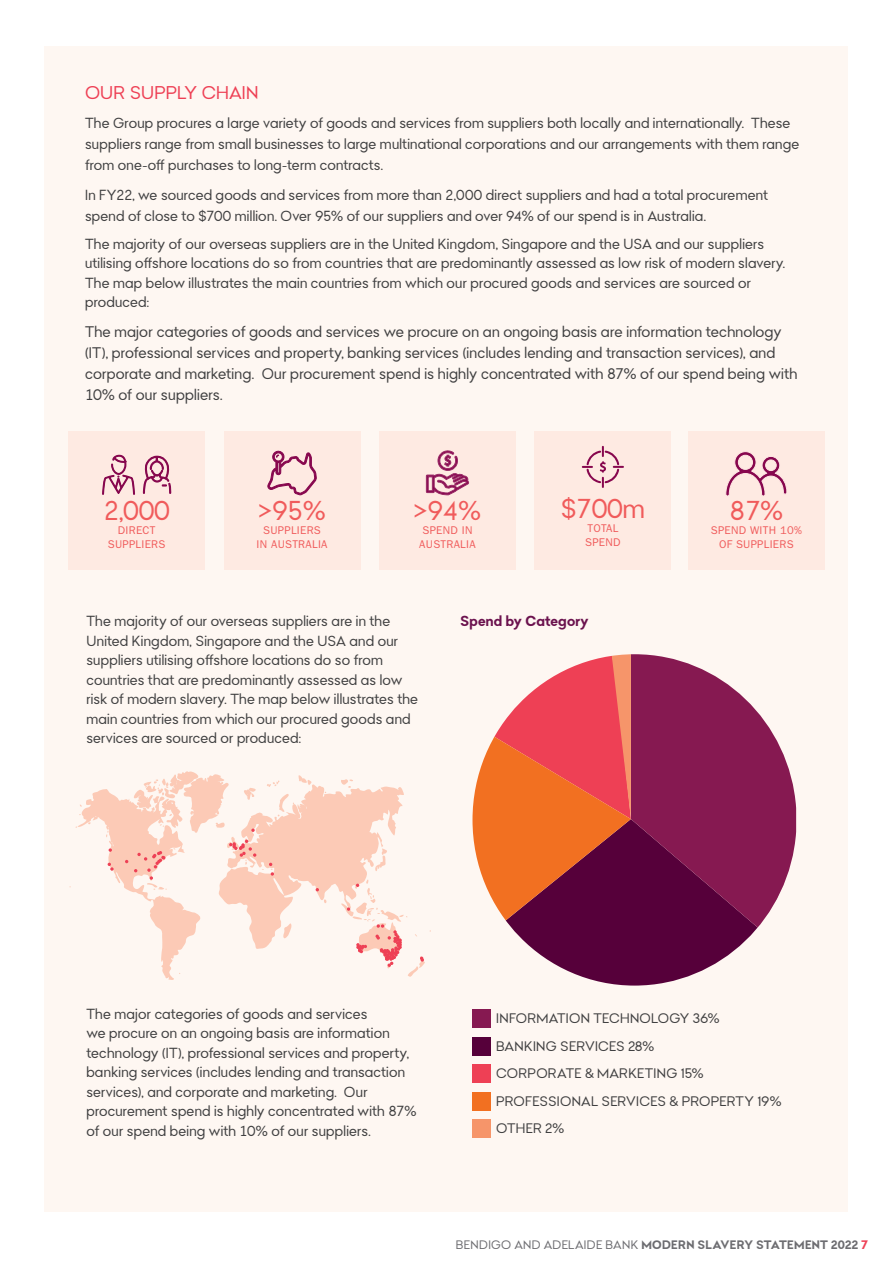
<style>
.page{position:relative;width:893px;height:1263px;background:#fff}
.page>*{position:absolute;margin:0;border:0;box-sizing:border-box;transform-origin:0 0}
._4_Text_9_11_black{font:26.7px "Bendigo Sans";color:#f05b5b}
.Body_copy{font:18px "Bendigo Sans";letter-spacing:.005em;color:#ee4055}
.t1{font:15px/21px "Bendigo Sans";letter-spacing:.015em;color:#404041}
.Body_copy-2{font:14.25px/19.5px "Bendigo Sans";letter-spacing:.015em;color:#404041}
.Heading_3{font:700 14.25px "Bendigo Sans";letter-spacing:.015em;color:#6b124e}
.t2{font:13.5px "Bendigo Sans";letter-spacing:.015em;color:#404041}
.t3{font:700 12px "Bendigo Sans";letter-spacing:.02em;color:#6d6d71}
._4_Text_9_11_black-2{font:11.25px/14px "Franklin Gothic";letter-spacing:.025em;color:#f05b5b;text-align:center}
.s1{font-weight:400}
.s2{color:#ee4055}
</style>
<div class="page">
<div style="left:45px;top:47px;width:803px;height:1165px;background:#fef7f2"></div>
<div style="left:68px;top:432px;width:137px;height:138px;background:#feeae2"></div>
<svg style="left:102px;top:454px;width:70px;height:41px"></svg>
<div style="left:224px;top:432px;width:136px;height:138px;background:#feeae2"></div>
<svg style="left:267px;top:450px;width:50px;height:45px"></svg>
<div style="left:535px;top:432px;width:136px;height:138px;background:#feeae2"></div>
<svg style="left:582px;top:446px;width:42px;height:42px"></svg>
<div style="left:379px;top:432px;width:137px;height:138px;background:#feeae2"></div>
<svg style="left:426px;top:450px;width:43px;height:45px"></svg>
<div style="left:688px;top:432px;width:137px;height:138px;background:#feeae2"></div>
<svg style="left:725px;top:451px;width:62px;height:45px"></svg>
<svg style="left:69px;top:771px;width:362px;height:209px"></svg>
<div style="left:472px;top:1009px;width:19px;height:19px;background:#861951"></div>
<div style="left:472px;top:1064px;width:19px;height:19px;background:#ee4055"></div>
<div style="left:472px;top:1037px;width:19px;height:18px;background:#56003a"></div>
<div style="left:472px;top:1092px;width:19px;height:18px;background:#f27021"></div>
<div style="left:472px;top:1119px;width:19px;height:19px;background:#f6956a"></div>
<svg style="left:760px;top:715px;width:36px;height:210px;fill:#861951"></svg>
<svg style="left:472px;top:654px;width:288px;height:331px"></svg>
<p class="Body_copy" style="left:85px;top:81px;width:175px">OUR SUPPLY CHAIN</p>
<p class="Body_copy-2" style="left:85px;top:112px;width:716px;line-height:21px">The Group procures a large variety of goods and services from suppliers both locally and internationally. These suppliers range from small businesses to large multinational corporations and our arrangements with them range from one-off purchases to long-term contracts.</p>
<p class="Body_copy-2" style="left:85px;top:184px;width:685px;line-height:21px">In FY22, we sourced goods and services from more than 2,000 direct suppliers and had a total procurement spend of close to $700 million. Over 95% of our suppliers and over 94% of our spend is in Australia.</p>
<p class="Body_copy-2" style="left:85px;top:234px;width:702px">The majority of our overseas suppliers are in the United Kingdom, Singapore and the USA and our suppliers utilising offshore locations do so from countries that are predominantly assessed as low risk of modern slavery.<br>The map below illustrates the main countries from which our procured goods and services are sourced or produced:</p>
<p class="t1" style="left:85px;top:321px;width:714px">The major categories of goods and services we procure on an ongoing basis are information technology (IT), professional services and property, banking services (includes lending and transaction services), and corporate and marketing. Our procurement spend is highly concentrated with 87% of our spend being with 10% of our suppliers.</p>
<p class="_4_Text_9_11_black" style="left:104px;top:493px;width:68px">2,000</p>
<p class="_4_Text_9_11_black" style="left:259px;top:493px;width:68px">&gt;95%</p>
<p class="_4_Text_9_11_black-2" style="left:257px;top:523px;width:72px">SUPPLIERS<br>IN AUSTRALIA</p>
<p class="_4_Text_9_11_black-2" style="left:108px;top:523px;width:59px">DIRECT<br>SUPPLIERS</p>
<p class="_4_Text_9_11_black" style="left:414px;top:493px;width:68px">&gt;94%</p>
<p class="_4_Text_9_11_black-2" style="left:419px;top:523px;width:58px;text-align:left">SPEND IN<br>AUSTRALIA</p>
<p class="_4_Text_9_11_black" style="left:561px;top:492px;width:85px">$700m</p>
<p class="_4_Text_9_11_black-2" style="left:585px;top:521px;width:37px;text-align:left">TOTAL<br>SPEND</p>
<p class="Body_copy-2" style="left:86px;top:611px;width:333px">The majority of our overseas suppliers are in the United Kingdom, Singapore and the USA and our suppliers utilising offshore locations do so from countries that are predominantly assessed as low risk of modern slavery. The map below illustrates the main countries from which our procured goods and services are sourced or produced:</p>
<p class="Heading_3" style="left:460px;top:612px;width:130px">Spend by Category</p>
<p class="_4_Text_9_11_black" style="left:730px;top:493px;width:55px">87%</p>
<p class="_4_Text_9_11_black-2" style="left:711px;top:523px;width:93px">SPEND WITH 10%<br>OF SUPPLIERS</p>
<p class="Body_copy-2" style="left:86px;top:1004px;width:331px">The major categories of goods and services<br>we procure on an ongoing basis are information technology (IT), professional services and property, banking services (includes lending and transaction services), and corporate and marketing. Our procurement spend is highly concentrated with 87% of our spend being with 10% of our suppliers.</p>
<p class="t2" style="left:496px;top:1010px;width:225px">INFORMATION TECHNOLOGY 36%</p>
<p class="t2" style="left:496px;top:1038px;width:160px">BANKING SERVICES 28%</p>
<p class="t2" style="left:496px;top:1065px;width:209px">CORPORATE &amp; MARKETING 15%</p>
<p class="t2" style="left:496px;top:1093px;width:287px">PROFESSIONAL SERVICES &amp; PROPERTY 19%</p>
<p class="t2" style="left:496px;top:1120px;width:69px">OTHER 2%</p>
<p class="t3" style="left:456px;top:1237px;width:414px"><span class="s1">BENDIGO AND ADELAIDE BANK</span> MODERN SLAVERY STATEMENT 2022 <span class="s2">7</span></p>
</div>
